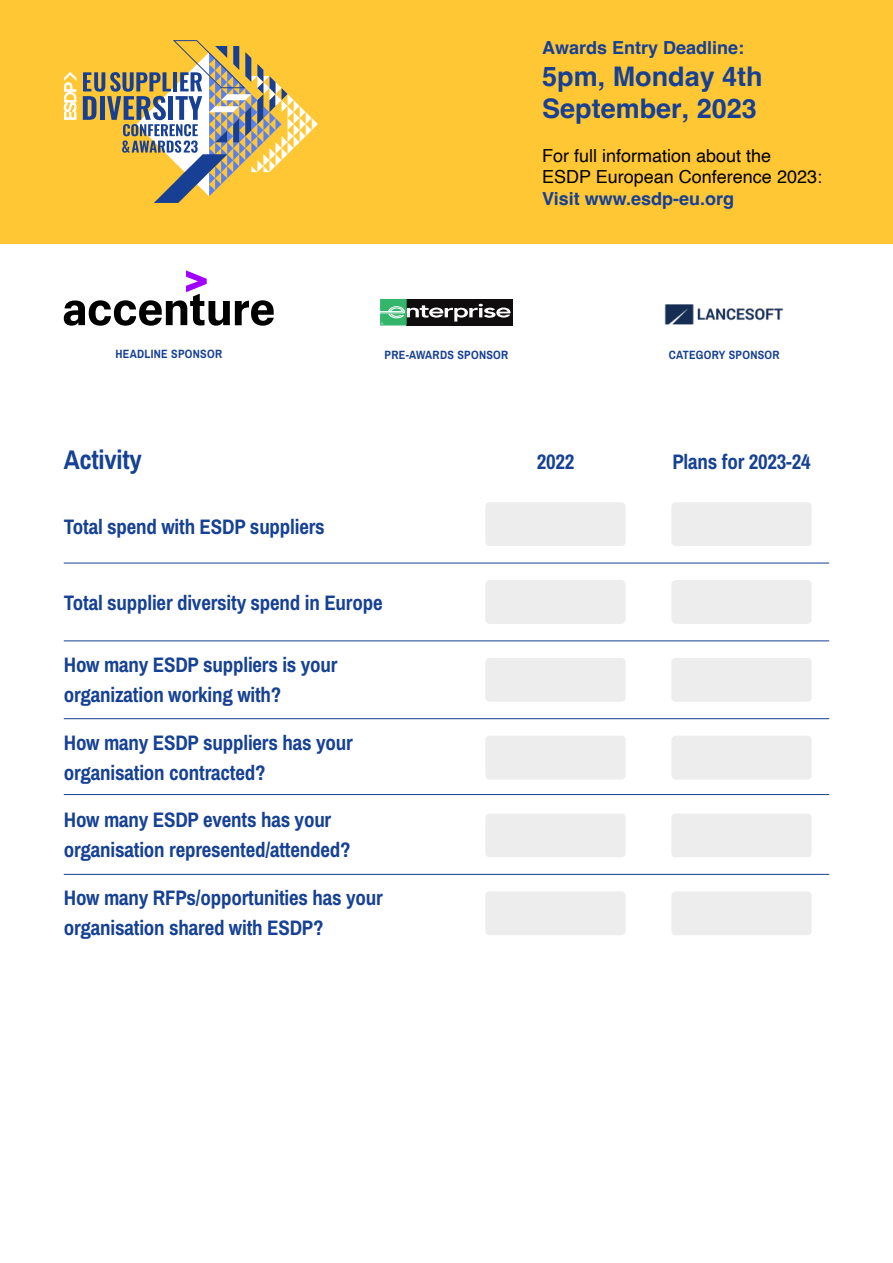
<style>
.page{position:relative;width:893px;height:1263px;background:#fff}
.page>*{position:absolute;margin:0;border:0;box-sizing:border-box;transform-origin:0 0}
.t1{font:700 27px/32.4px "Helvetica";color:#174094}
.t2{font:700 27px "Archivo Narrow";letter-spacing:-.01em;color:#164194}
.t3{font:700 21px/30px "Archivo Narrow";letter-spacing:-.01em;color:#164194}
.t4{font:18px/21.6px "Helvetica";color:#000}
.t5{font:700 18px "Helvetica";color:#174094}
.t6{font:700 12px "Archivo Narrow";letter-spacing:.025em;color:#174094}
</style>
<div class="page">
<div style="left:0;top:0;width:893px;height:243px;background:#ffc733"></div>
<svg style="left:64px;top:72px;width:13px;height:48px"></svg>
<svg style="left:83px;top:40px;width:235px;height:163px"></svg>
<svg style="left:64px;top:270px;width:210px;height:56px"></svg>
<svg style="left:380px;top:299px;width:133px;height:27px"></svg>
<img style="left:664px;top:304px;width:120px;height:21px">
<div style="left:485px;top:502px;width:141px;height:44px;background:#ededed;border-radius:4px"></div>
<div style="left:485px;top:580px;width:141px;height:44px;background:#ededed;border-radius:4px"></div>
<div style="left:485px;top:658px;width:141px;height:44px;background:#ededed;border-radius:4px"></div>
<div style="left:485px;top:736px;width:141px;height:43px;background:#ededed;border-radius:4px"></div>
<div style="left:485px;top:813px;width:141px;height:44px;background:#ededed;border-radius:4px"></div>
<div style="left:485px;top:891px;width:141px;height:44px;background:#ededed;border-radius:4px"></div>
<div style="left:671px;top:502px;width:141px;height:44px;background:#ededed;border-radius:4px"></div>
<div style="left:671px;top:580px;width:141px;height:44px;background:#ededed;border-radius:4px"></div>
<div style="left:671px;top:658px;width:141px;height:44px;background:#ededed;border-radius:4px"></div>
<div style="left:671px;top:736px;width:141px;height:43px;background:#ededed;border-radius:4px"></div>
<div style="left:671px;top:813px;width:141px;height:44px;background:#ededed;border-radius:4px"></div>
<div style="left:671px;top:891px;width:141px;height:44px;background:#ededed;border-radius:4px"></div>
<hr style="left:64px;top:563px;width:765px;height:1px;background:#174094">
<hr style="left:64px;top:640px;width:765px;height:1px;background:#174094">
<hr style="left:64px;top:718px;width:765px;height:1px;background:#174094">
<hr style="left:64px;top:794px;width:765px;height:1px;background:#174094">
<hr style="left:64px;top:874px;width:765px;height:1px;background:#174094">
<p class="t5" style="left:542px;top:36px;width:204px">Awards Entry Deadline:</p>
<p class="t1" style="left:542px;top:63px;width:222px">5pm, Monday 4th<br>September, 2023</p>
<p class="t4" style="left:542px;top:145px;width:281px">For full information about the<br>ESDP European Conference 2023:</p>
<p class="t5" style="left:542px;top:188px;width:194px">Visit www.esdp-eu.org</p>
<p class="t6" style="left:115px;top:346px;width:108px">HEADLINE SPONSOR</p>
<p class="t6" style="left:385px;top:346px;width:125px">PRE-AWARDS SPONSOR</p>
<p class="t6" style="left:669px;top:346px;width:112px">CATEGORY SPONSOR</p>
<p class="t2" style="left:64px;top:440px;width:80px">Activity</p>
<p class="t3" style="left:537px;top:446px;width:39px">2022</p>
<p class="t3" style="left:672px;top:446px;width:140px">Plans for 2023-24</p>
<p class="t3" style="left:64px;top:511px;width:263px">Total spend with ESDP suppliers</p>
<p class="t3" style="left:64px;top:587px;width:320px">Total supplier diversity spend in Europe</p>
<p class="t3" style="left:64px;top:649px;width:275px">How many ESDP suppliers is your organization working with?</p>
<p class="t3" style="left:64px;top:727px;width:290px">How many ESDP suppliers has your organisation contracted?</p>
<p class="t3" style="left:64px;top:804px;width:288px">How many ESDP events has your organisation represented/attended?</p>
<p class="t3" style="left:64px;top:882px;width:320px">How many RFPs/opportunities has your organisation shared with ESDP?</p>
</div>
